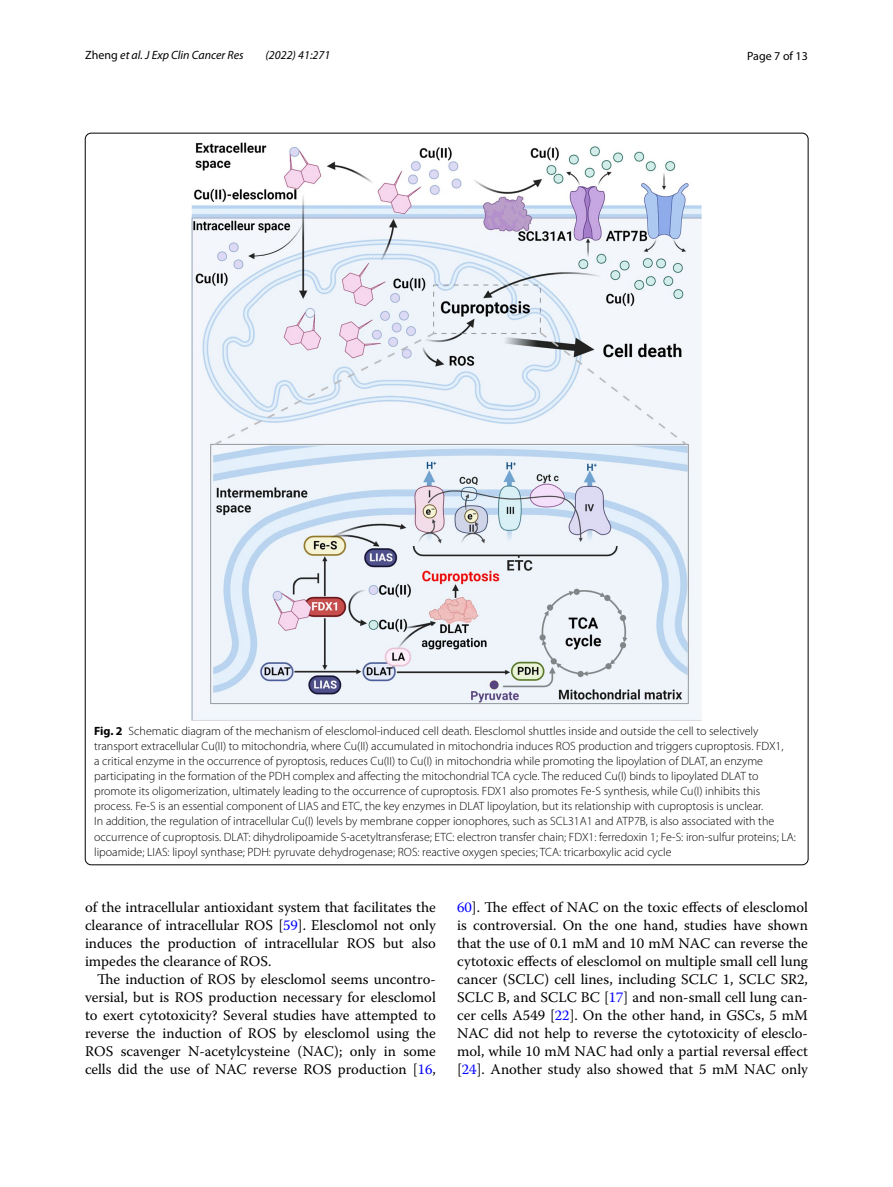
<style>
.page{position:relative;width:893px;height:1187px;background:#fff}
.page>*{position:absolute;margin:0;border:0;box-sizing:border-box;transform-origin:0 0}
.t1{font:14.7px/18px "Warnock Pro";color:#000;text-align:justify}
.t2{font:300 12px/15px "Myriad Pro";color:#000}
.t3{font:italic 12px "Myriad Pro";color:#000}
.t4{font:12px "Myriad Pro";color:#000}
.s1{font-style:normal}
.s2{font-weight:700}
.s3{color:#00f}
</style>
<div class="page">
<img style="left:191px;top:142px;width:511px;height:578px">
<p class="t3" style="left:85px;top:48px;width:160px"><span class="s1">Zheng</span> et al. J Exp Clin Cancer Res</p>
<p class="t3" style="left:266px;top:48px;width:66px">(2022) 41:271</p>
<p class="t4" style="left:747px;top:48px;width:62px">Page 7 of 13</p>
<p class="t2" style="left:94px;top:724px;width:703px"><span class="s2">Fig. 2</span> Schematic diagram of the mechanism of elesclomol-induced cell death. Elesclomol shuttles inside and outside the cell to selectively transport extracellular Cu(II) to mitochondria, where Cu(II) accumulated in mitochondria induces ROS production and triggers cuproptosis. FDX1,<br>a critical enzyme in the occurrence of pyroptosis, reduces Cu(II) to Cu(I) in mitochondria while promoting the lipoylation of DLAT, an enzyme participating in the formation of the PDH complex and affecting the mitochondrial TCA cycle. The reduced Cu(I) binds to lipoylated DLAT to promote its oligomerization, ultimately leading to the occurrence of cuproptosis. FDX1 also promotes Fe-S synthesis, while Cu(I) inhibits this process. Fe-S is an essential component of LIAS and ETC, the key enzymes in DLAT lipoylation, but its relationship with cuproptosis is unclear.<br>In addition, the regulation of intracellular Cu(I) levels by membrane copper ionophores, such as SCL31A1 and ATP7B, is also associated with the occurrence of cuproptosis. DLAT: dihydrolipoamide S-acetyltransferase; ETC: electron transfer chain; FDX1: ferredoxin 1; Fe-S: iron-sulfur proteins; LA: lipoamide; LIAS: lipoyl synthase; PDH: pyruvate dehydrogenase; ROS: reactive oxygen species; TCA: tricarboxylic acid cycle</p>
<p class="t1" style="left:85px;top:897px;width:352px">of the intracellular antioxidant system that facilitates the clearance of intracellular ROS [<span class="s3">59</span>]. Elesclomol not only induces the production of intracellular ROS but also impedes the clearance of ROS.</p>
<p class="t1" style="left:85px;top:969px;width:352px;text-indent:12px">The induction of ROS by elesclomol seems uncontro&shy;versial, but is ROS production necessary for elesclomol to exert cytotoxicity? Several studies have attempted to reverse the induction of ROS by elesclomol using the ROS scavenger N-acetylcysteine (NAC); only in some cells did the use of NAC reverse ROS production [<span class="s3">16</span>,</p>
<p class="t1" style="left:457px;top:897px;width:352px"><span class="s3">60</span>]. The effect of NAC on the toxic effects of elesclomol is controversial. On the one hand, studies have shown that the use of 0.1 mM and 10 mM NAC can reverse the cytotoxic effects of elesclomol on multiple small cell lung cancer (SCLC) cell lines, including SCLC 1, SCLC SR2, SCLC B, and SCLC BC [<span class="s3">17</span>] and non-small cell lung can&shy;cer cells A549 [<span class="s3">22</span>]. On the other hand, in GSCs, 5 mM NAC did not help to reverse the cytotoxicity of elesclo&shy;mol, while 10 mM NAC had only a partial reversal effect [<span class="s3">24</span>]. Another study also showed that 5 mM NAC only</p>
</div>
